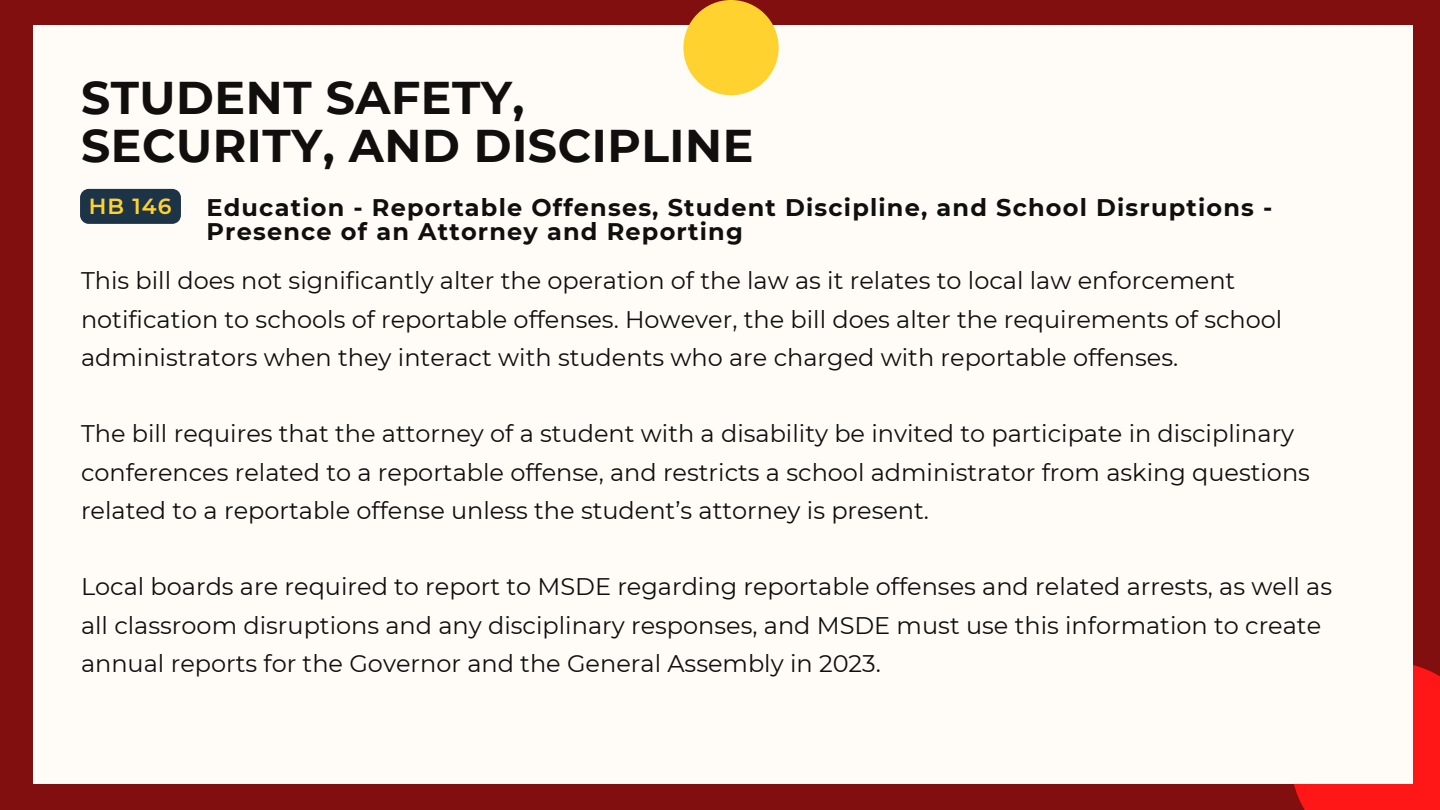
<style>
.page{position:relative;width:1440px;height:810px;background:#820f0f}
.page>*{position:absolute;margin:0;border:0;box-sizing:border-box;transform-origin:0 0}
.t1{font:700 45.8px/48px "Montserrat";letter-spacing:.01em;color:#100f0d}
.t2{font:24px/38.2px "Montserrat";color:#100f0d}
.t3{font:700 24px/24px "Montserrat";letter-spacing:.05em;color:#100f0d}
.t4{font:600 21.8px "Montserrat";color:#ffd230}
</style>
<div class="page">
<div style="left:1294px;top:665px;width:146px;height:145px;background:#ff1616"></div>
<div style="left:33px;top:26px;width:1380px;height:758px;background:#fffcf7"></div>
<div style="left:80px;top:189px;width:101px;height:35px;background:#1d3447"></div>
<div style="left:683px;top:0;width:96px;height:95px;background:#ffd230;border-radius:50%"></div>
<h1 class="t1" style="left:81px;top:73px;width:674px">STUDENT SAFETY,<br>SECURITY, AND DISCIPLINE</h1>
<p class="t4" style="left:89px;top:193px;width:84px">HB 146</p>
<p class="t3" style="left:207px;top:195px;width:1067px">Education - Reportable Offenses, Student Discipline, and School Disruptions -<br>Presence of an Attorney and Reporting</p>
<p class="t2" style="left:81px;top:262px;width:1203px">This bill does not significantly alter the operation of the law as it relates to local law enforcement notification to schools of reportable offenses. However, the bill does alter the requirements of school administrators when they interact with students who are charged with reportable offenses.</p>
<p class="t2" style="left:81px;top:415px;width:1231px">The bill requires that the attorney of a student with a disability be invited to participate in disciplinary conferences related to a reportable offense, and restricts a school administrator from asking questions related to a reportable offense unless the student’s attorney is present.</p>
<p class="t2" style="left:81px;top:568px;width:1253px">Local boards are required to report to MSDE regarding reportable offenses and related arrests, as well as all classroom disruptions and any disciplinary responses, and MSDE must use this information to create annual reports for the Governor and the General Assembly in 2023.</p>
</div>
